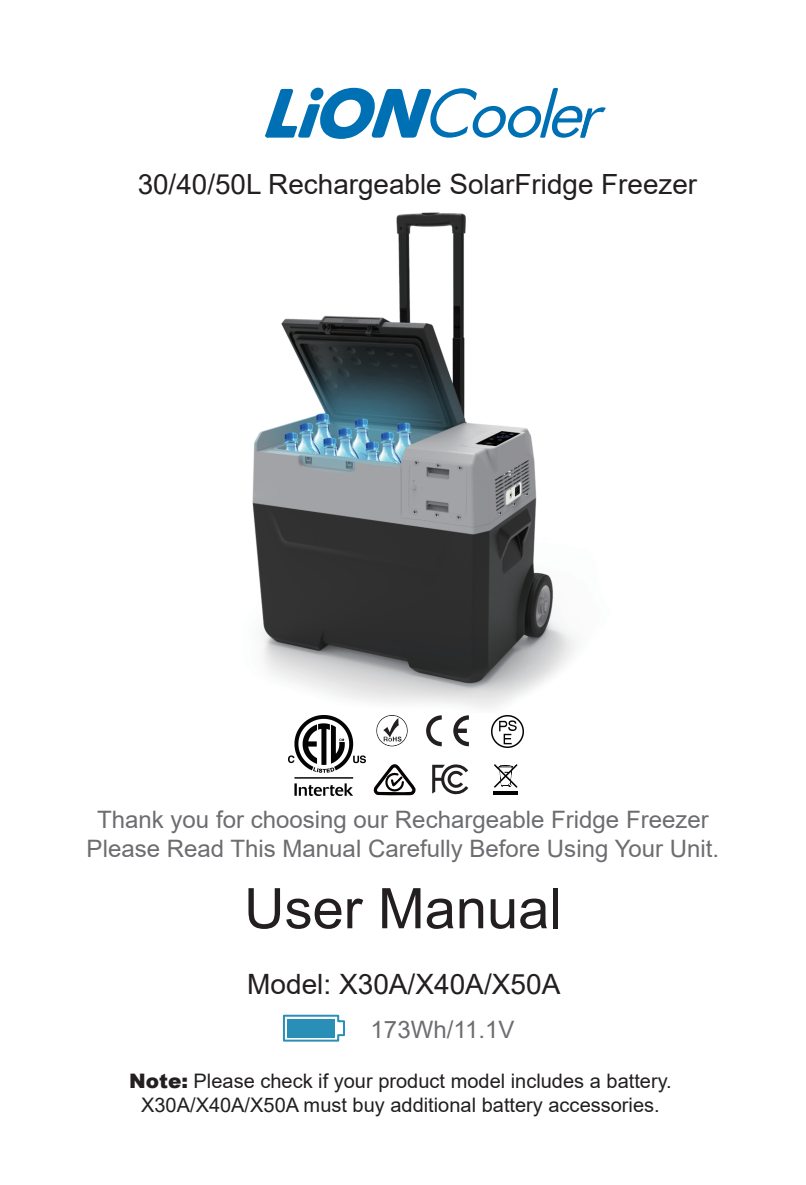
<style>
.page{position:relative;width:806px;height:1185px;background:#fff}
.page>*{position:absolute;margin:0;border:0;box-sizing:border-box;transform-origin:0 0}
.t1{font:56px "Arial";color:#231f20}
.t2{font:28px "Arial";color:#231f20}
.t3{font:27.8px "Arial";color:#231f20}
.t4{font:24px/28.8px "Arial";color:#6c6d70;text-align:center}
.t5{font:20px/24px "Arial";color:#231f20;text-align:center}
.s1{font-weight:900}
</style>
<div class="page">
<img style="left:252px;top:213px;width:325px;height:496px">
<svg style="left:282px;top:1014px;width:63px;height:28px"></svg>
<div style="left:287px;top:1019px;width:48px;height:19px;background:#298fb6"></div>
<svg style="left:265px;top:88px;width:340px;height:51px"></svg>
<svg style="left:373px;top:764px;width:43px;height:32px"></svg>
<svg style="left:426px;top:715px;width:42px;height:31px"></svg>
<svg style="left:494px;top:764px;width:23px;height:24px"></svg>
<hr style="left:493px;top:791px;width:24px;height:4px;background:#030303">
<svg style="left:376px;top:715px;width:31px;height:31px"></svg>
<svg style="left:432px;top:764px;width:36px;height:31px"></svg>
<img style="left:491px;top:715px;width:32px;height:33px">
<img style="left:288px;top:715px;width:77px;height:81px">
<p class="t3" style="left:138px;top:165px;width:560px">30/40/50L Rechargeable SolarFridge Freezer</p>
<p class="t4" style="left:87px;top:805px;width:633px">Thank you for choosing our Rechargeable Fridge Freezer<br>Please Read This Manual Carefully Before Using Your Unit.</p>
<h1 class="t1" style="left:244px;top:870px;width:319px">User Manual</h1>
<p class="t2" style="left:247px;top:964px;width:314px">Model: X30A/X40A/X50A</p>
<p class="t4" style="left:370px;top:1015px;width:145px">173Wh/11.1V</p>
<p class="t5" style="left:129px;top:1069px;width:544px"><span class="s1">Note:</span> Please check if your product model includes a battery.<br>X30A/X40A/X50A must buy additional battery accessories.</p>
</div>
